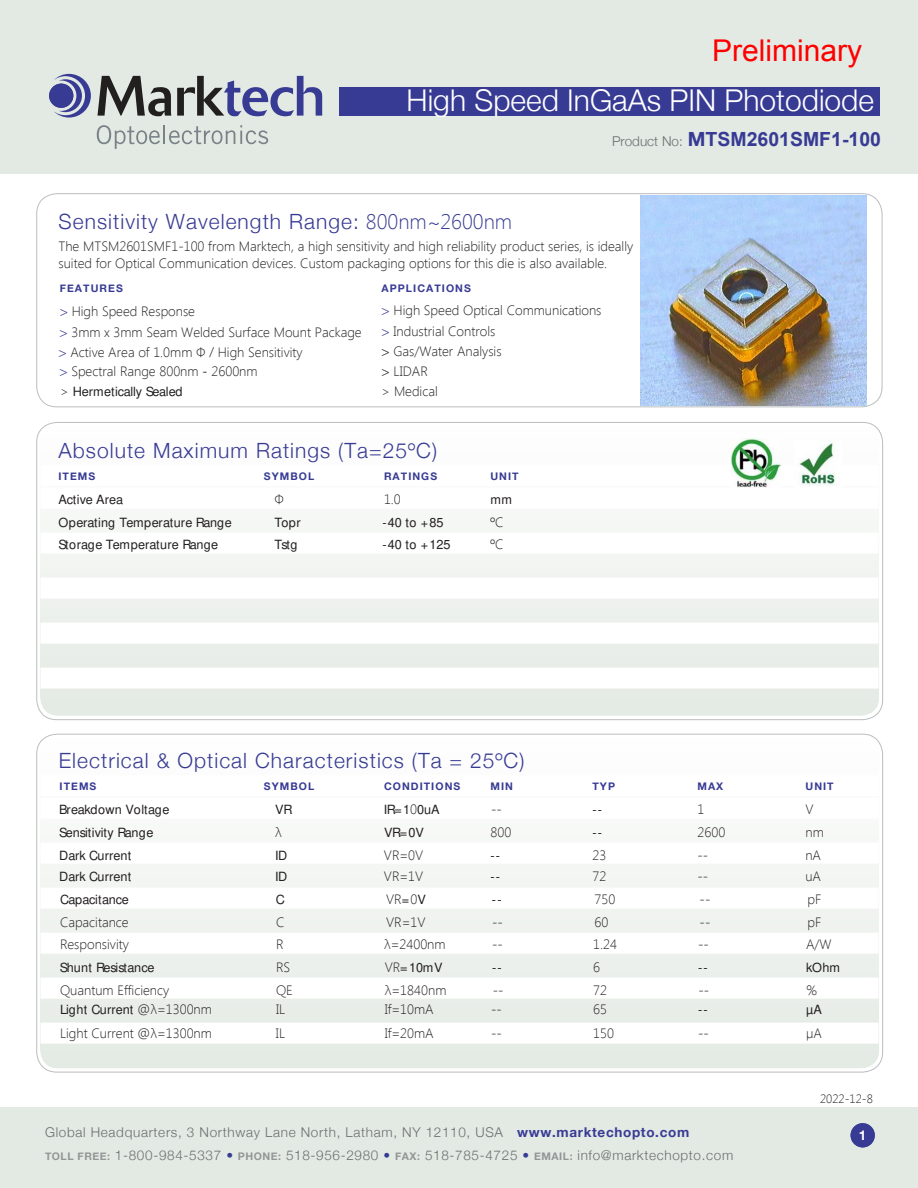
<style>
.page{position:relative;width:918px;height:1188px;background:#fff}
.page>*{position:absolute;margin:0;border:0;box-sizing:border-box;transform-origin:0 0}
.t1{font:300 30px "Helvetica Neue";color:#fff}
.t2{font:30px "Arial";color:#f00}
.t3{font:300 21px "Helvetica Neue";letter-spacing:.05em;color:#383b94}
.t4{font:700 19.5px "Arial";color:#383b94}
.t5{font:300 13.5px "Segoe UI";color:#221f1f}
.t6{font:300 13.5px/22.5px "Helvetica Neue";letter-spacing:.05em;color:#6c6e70}
.t7{font:300 13.5px "Helvetica Neue";color:#221f1f}
.t8{font:700 13.5px "Helvetica Neue";color:#fff}
.t9{font:300 12.75px "Segoe UI";letter-spacing:-.005em;color:#221f1f}
.t10{font:300 12.75px "Segoe UI";letter-spacing:.015em;color:#221f1f}
.t11{font:300 12.75px "Segoe UI";letter-spacing:-.03em;color:#221f1f}
.t12{font:300 12px "Segoe UI";color:#221f1f}
.t13{font:700 10.5px "Helvetica Neue";letter-spacing:.1em;color:#383b94}
.s1{font-family:"Segoe UI"}
.s2{font-family:"Helvetica Neue";font-weight:300;font-size:13.5px;color:#6c6e70}
.s3{font-family:"Helvetica Neue"}
.s4{font-family:"Helvetica Neue";color:#383b94}
.s5{font-size:13.5px}
.s6{font-size:12.75px}
.s7{font-weight:700;color:#383b94}
.s8{font-weight:700;font-size:10.5px;color:#939597}
.s9{color:#383b94}
</style>
<div class="page">
<div style="left:0;top:0;width:918px;height:173px;background:#e3eae4"></div>
<div style="left:37px;top:193px;width:845px;height:214px;border:1px solid #bbbdbf;border-radius:20px"></div>
<div style="left:340px;top:87px;width:540px;height:28px;background:#383b94"></div>
<svg style="left:97px;top:125px;width:171px;height:24px"></svg>
<svg style="left:54px;top:74px;width:37px;height:44px"></svg>
<div style="left:49px;top:84px;width:24px;height:24px;background:#383b94;border-radius:50%"></div>
<svg style="left:97px;top:76px;width:74px;height:40px"></svg>
<svg style="left:177px;top:76px;width:145px;height:40px"></svg>
<div style="left:0;top:1107px;width:918px;height:81px;background:#e3eae4"></div>
<div style="left:851px;top:1123px;width:24px;height:24px;background:#383b94;border-radius:50%"></div>
<img style="left:732px;top:438px;width:48px;height:49px">
<img style="left:795px;top:441px;width:44px;height:46px">
<img style="left:641px;top:195px;width:226px;height:211px">
<h1 class="t2" style="left:712px;top:39px;width:151px">Preliminary</h1>
<h1 class="t1" style="left:407px;top:89px;width:469px">High Speed InGaAs PIN Photodiode</h1>
<h2 class="t3" style="left:58px;top:213px;width:455px">Sensitivity Wavelength Range: <span class="s1">800nm</span>~<span class="s1">2600nm</span></h2>
<h3 class="t4" style="left:612px;top:128px;width:271px"><span class="s2">Product No:</span> <span class="s3">M</span>TSM2601SMF1-100</h3>
<p class="t5" style="left:58px;top:237px;width:576px">The MTSM2601SMF1-100 from Marktech, a high sensitivity and high reliability product series, is ideally</p>
<p class="t5" style="left:59px;top:256px;width:550px">suited for Optical Communication devices. Custom packaging options for this die is also available.</p>
<p class="t13" style="left:60px;top:284px;width:64px">FEATURES</p>
<p class="t13" style="left:382px;top:284px;width:91px">APPLICATIONS</p>
<p class="t5" style="left:60px;top:302px;width:137px"><span class="s4">&gt;</span> High Speed Response</p>
<p class="t5" style="left:382px;top:301px;width:221px"><span class="s4">&gt;</span> High Speed Optical Communications</p>
<p class="t5" style="left:59px;top:324px;width:304px"><span class="s4">&gt;</span> 3mm x 3mm Seam Welded Surface Mount Package</p>
<p class="t5" style="left:58px;top:342px;width:246px"><span class="s4">&gt;</span> Active Area of 1.0mm Ф <span class="s3">/</span> High Sensitivity</p>
<p class="t5" style="left:59px;top:362px;width:200px"><span class="s4">&gt;</span> Spectral Range 800nm <span class="s3">-</span> 2600nm</p>
<p class="t5" style="left:382px;top:326px;width:115px"><span class="s4">&gt;</span> Industrial Controls</p>
<p class="t5" style="left:382px;top:366px;width:48px"><span class="s3">&gt;</span> LIDAR</p>
<p class="t5" style="left:382px;top:346px;width:122px"><span class="s3">&gt;</span> Gas/Water Analysis</p>
<p class="t9" style="left:60px;top:387px;width:124px"><span class="s5">&gt;</span> Hermetically Sealed</p>
<p class="t5" style="left:382px;top:386px;width:58px">&gt; Medical</p>
<h2 class="t3" style="left:58px;top:442px;width:380px">Absolute Maximum Ratings (Ta=25ºC)</h2>
<p class="t13" style="left:58px;top:472px;width:38px">ITEMS</p>
<p class="t13" style="left:264px;top:472px;width:52px">SYMBOL</p>
<p class="t13" style="left:384px;top:472px;width:55px">RATINGS</p>
<p class="t13" style="left:491px;top:472px;width:30px">UNIT</p>
<p class="t9" style="left:58px;top:494px;width:66px">Active Area</p>
<p class="t5" style="left:275px;top:490px;width:11px">Ф</p>
<p class="t5" style="left:384px;top:491px;width:18px">1.0</p>
<p class="t9" style="left:491px;top:494px;width:23px">mm</p>
<p class="t10" style="left:58px;top:517px;width:175px">Operating Temperature Range</p>
<p class="t9" style="left:275px;top:517px;width:28px">Topr</p>
<p class="t9" style="left:382px;top:517px;width:62px">-40 to +85</p>
<p class="t7" style="left:490px;top:517px;width:14px">º<span class="s1">C</span></p>
<p class="t10" style="left:58px;top:540px;width:161px">Storage Temperature Range</p>
<p class="t9" style="left:274px;top:540px;width:25px">Tstg</p>
<p class="t9" style="left:382px;top:540px;width:69px">-40 to +125</p>
<p class="t7" style="left:490px;top:539px;width:14px">º<span class="s1">C</span></p>
<h2 class="t3" style="left:59px;top:752px;width:467px">Electrical &amp; Optical Characteristics (Ta = 25ºC)</h2>
<p class="t13" style="left:60px;top:782px;width:38px">ITEMS</p>
<p class="t13" style="left:264px;top:782px;width:52px">SYMBOL</p>
<p class="t13" style="left:384px;top:782px;width:78px">CONDITIONS</p>
<p class="t13" style="left:491px;top:782px;width:24px">MIN</p>
<p class="t13" style="left:592px;top:782px;width:24px">TYP</p>
<p class="t13" style="left:697px;top:782px;width:27px">MAX</p>
<p class="t13" style="left:806px;top:782px;width:30px">UNIT</p>
<p class="t9" style="left:59px;top:805px;width:112px">Breakdown Voltage</p>
<p class="t9" style="left:275px;top:805px;width:19px">VR</p>
<p class="t9" style="left:384px;top:805px;width:57px">IR=1<span class="s5">0</span>0uA</p>
<p class="t5" style="left:491px;top:802px;width:12px">--</p>
<p class="t9" style="left:592px;top:805px;width:11px">--</p>
<p class="t5" style="left:697px;top:802px;width:8px">1</p>
<p class="t5" style="left:805px;top:800px;width:10px">V</p>
<p class="t9" style="left:59px;top:827px;width:96px">Sensitivity Range</p>
<p class="t5" style="left:275px;top:823px;width:8px">λ</p>
<p class="t9" style="left:384px;top:827px;width:41px">VR=0V</p>
<p class="t5" style="left:491px;top:824px;width:22px">800</p>
<p class="t9" style="left:593px;top:827px;width:11px">--</p>
<p class="t5" style="left:698px;top:827px;width:29px">2600</p>
<p class="t5" style="left:806px;top:823px;width:20px">nm</p>
<p class="t10" style="left:59px;top:850px;width:73px">Dark Current</p>
<p class="t9" style="left:275px;top:850px;width:14px">ID</p>
<p class="t5" style="left:384px;top:847px;width:41px">VR=0V</p>
<p class="t9" style="left:490px;top:850px;width:11px">--</p>
<p class="t5" style="left:592px;top:847px;width:15px">23</p>
<p class="t5" style="left:697px;top:847px;width:12px">--</p>
<p class="t5" style="left:805px;top:847px;width:17px">nA</p>
<p class="t10" style="left:59px;top:871px;width:73px">Dark Current</p>
<p class="t9" style="left:275px;top:871px;width:14px">ID</p>
<p class="t5" style="left:384px;top:868px;width:41px">VR=1V</p>
<p class="t9" style="left:490px;top:871px;width:11px">--</p>
<p class="t5" style="left:592px;top:868px;width:15px">72</p>
<p class="t5" style="left:697px;top:868px;width:12px">--</p>
<p class="t5" style="left:805px;top:868px;width:17px">uA</p>
<p class="t11" style="left:60px;top:895px;width:70px">Capacitance</p>
<p class="t9" style="left:276px;top:895px;width:11px">C</p>
<p class="t5" style="left:386px;top:892px;width:41px">VR<span class="s6">=</span>0<span class="s6">V</span></p>
<p class="t9" style="left:492px;top:895px;width:11px">--</p>
<p class="t5" style="left:595px;top:892px;width:22px">750</p>
<p class="t5" style="left:700px;top:892px;width:12px">--</p>
<p class="t5" style="left:808px;top:890px;width:15px">pF</p>
<p class="t5" style="left:60px;top:917px;width:70px">Capacitance</p>
<p class="t5" style="left:276px;top:917px;width:10px">C</p>
<p class="t5" style="left:386px;top:917px;width:41px">VR=1V</p>
<p class="t5" style="left:492px;top:917px;width:12px">--</p>
<p class="t5" style="left:595px;top:914px;width:15px">60</p>
<p class="t5" style="left:700px;top:917px;width:12px">--</p>
<p class="t5" style="left:808px;top:917px;width:15px">pF</p>
<p class="t5" style="left:60px;top:935px;width:70px">Responsivity</p>
<p class="t5" style="left:276px;top:935px;width:9px">R</p>
<p class="t5" style="left:384px;top:935px;width:63px">λ=2400nm</p>
<p class="t5" style="left:492px;top:935px;width:12px">--</p>
<p class="t5" style="left:593px;top:936px;width:25px">1.24</p>
<p class="t5" style="left:698px;top:935px;width:12px">--</p>
<p class="t5" style="left:806px;top:936px;width:27px">A/W</p>
<p class="t5" style="left:60px;top:981px;width:111px">Quantum Efficiency</p>
<p class="t5" style="left:276px;top:981px;width:18px">QE</p>
<p class="t5" style="left:385px;top:981px;width:63px">λ=1840nm</p>
<p class="t5" style="left:493px;top:981px;width:12px">--</p>
<p class="t5" style="left:593px;top:982px;width:15px">72</p>
<p class="t5" style="left:698px;top:981px;width:12px">--</p>
<p class="t5" style="left:806px;top:982px;width:12px">%</p>
<p class="t9" style="left:60px;top:963px;width:96px">Shunt Resistance</p>
<p class="t5" style="left:276px;top:958px;width:16px">RS</p>
<p class="t9" style="left:385px;top:963px;width:59px"><span class="s5">VR</span>=10mV</p>
<p class="t9" style="left:492px;top:963px;width:11px">--</p>
<p class="t5" style="left:593px;top:960px;width:8px">6</p>
<p class="t9" style="left:698px;top:963px;width:11px">--</p>
<p class="t9" style="left:806px;top:963px;width:36px">kOhm</p>
<p class="t10" style="left:60px;top:1005px;width:153px">Light Current <span class="s5">@λ=1300nm</span></p>
<p class="t5" style="left:276px;top:1000px;width:11px">IL</p>
<p class="t5" style="left:385px;top:1000px;width:51px">If=10mA</p>
<p class="t5" style="left:491px;top:1000px;width:12px">--</p>
<p class="t5" style="left:593px;top:1002px;width:15px">65</p>
<p class="t9" style="left:698px;top:1005px;width:11px">--</p>
<p class="t9" style="left:806px;top:1005px;width:17px">µA</p>
<p class="t5" style="left:60px;top:1024px;width:153px">Light Current @λ=1300nm</p>
<p class="t5" style="left:276px;top:1024px;width:11px">IL</p>
<p class="t5" style="left:385px;top:1024px;width:51px">If=20mA</p>
<p class="t5" style="left:491px;top:1024px;width:12px">--</p>
<p class="t5" style="left:593px;top:1026px;width:22px">150</p>
<p class="t5" style="left:698px;top:1024px;width:12px">--</p>
<p class="t5" style="left:806px;top:1024px;width:17px">µA</p>
<p class="t12" style="left:820px;top:1092px;width:54px">2022-12-8</p>
<p class="t6" style="left:45px;top:1122px;width:690px">Global Headquarters, 3 Northway Lane North, Latham, NY 12110, USA <span class="s7">www.marktechopto.com<br></span><span class="s8">TOLL FREE:</span> 1-800-984-5337 <span class="s9">•</span> <span class="s8">PHONE:</span> 518-956-2980 <span class="s9">•</span> <span class="s8">FAX:</span> 518-785-4725 <span class="s9">•</span> <span class="s8">EMAIL:</span> info@marktechopto.com</p>
<p class="t8" style="left:859px;top:1130px;width:9px">1</p>
</div>
